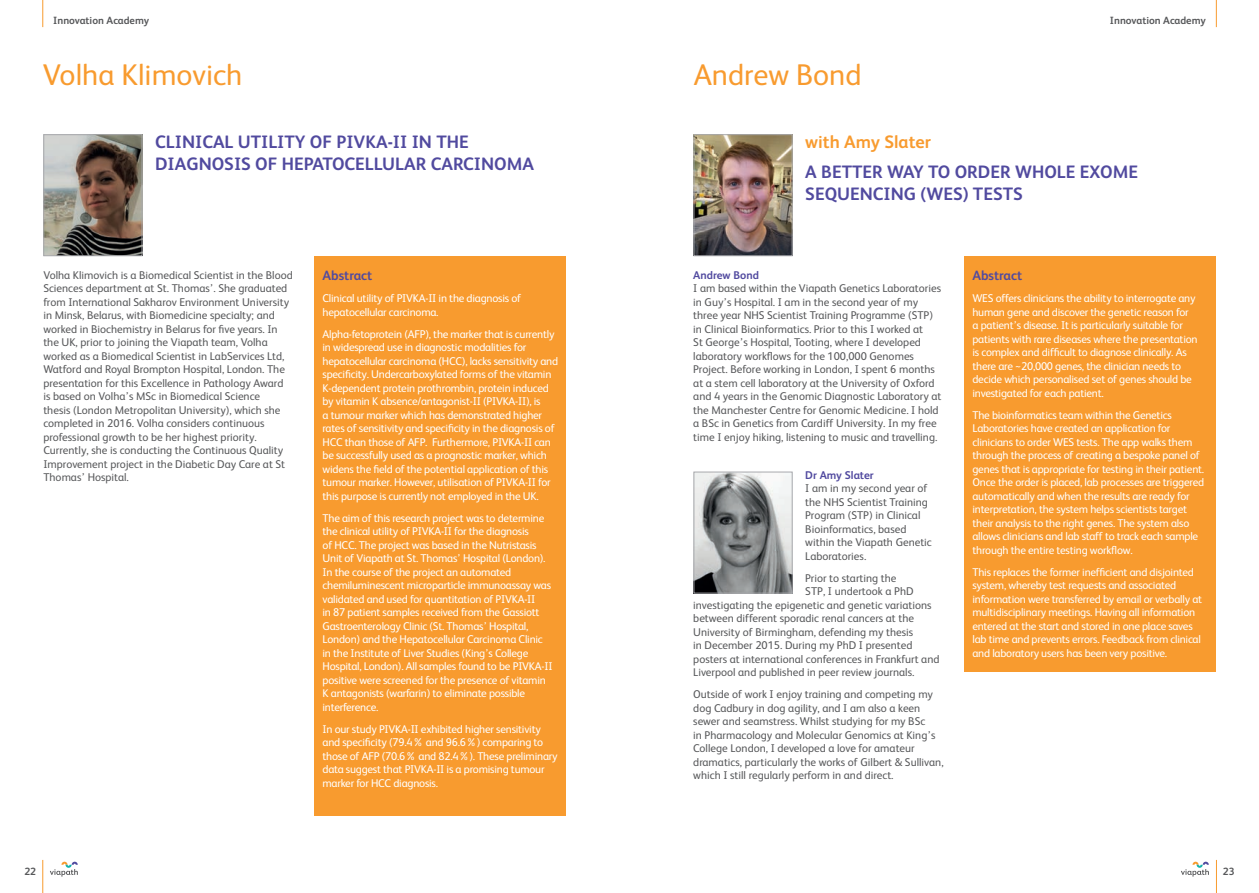
<style>
.page{position:relative;width:1259px;height:893px;background:#fff}
.page>*{position:absolute;margin:0;border:0;box-sizing:border-box;transform-origin:0 0}
.t1{font:30px "FS Albert";color:#f89b2f}
.t2{font:700 18px/21.6px "FS Albert";color:#514a9f}
.t3{font:700 18px "FS Albert";color:#f89b2f}
.t4{font:700 13.5px "FS Albert";color:#514a9f}
.t5{font:11.25px/13.5px "FS Albert";letter-spacing:-.02em;color:#fff}
.t6{font:11.25px/13.5px "FS Albert";color:#57585a}
.t7{font:700 11.25px "FS Albert";color:#514a9f}
.t8{font:700 10.5px "FS Albert";color:#57585a}
</style>
<div class="page">
<svg style="left:1181px;top:862px;width:28px;height:15px"></svg>
<svg style="left:50px;top:862px;width:28px;height:15px"></svg>
<hr style="left:1216px;top:860px;width:1px;height:33px;background:#f89b2f">
<hr style="left:42px;top:860px;width:1px;height:33px;background:#f89b2f">
<svg style="left:42px;top:0;width:1px;height:27px"></svg>
<svg style="left:1216px;top:0;width:1px;height:27px"></svg>
<div style="left:314px;top:256px;width:252px;height:559px;background:#f89b2f"></div>
<img style="left:45px;top:136px;width:95px;height:118px">
<div style="left:43px;top:134px;width:99px;height:122px;border:1px solid #a8a9ad"></div>
<img style="left:695px;top:474px;width:95px;height:117px">
<div style="left:693px;top:472px;width:99px;height:121px;border:1px solid #a8a9ad"></div>
<div style="left:964px;top:256px;width:251px;height:416px;background:#f89b2f"></div>
<img style="left:695px;top:136px;width:95px;height:118px">
<div style="left:693px;top:134px;width:99px;height:122px;border:1px solid #a8a9ad"></div>
<p class="t8" style="left:53px;top:13px;width:97px">Innovation Academy</p>
<p class="t8" style="left:1110px;top:13px;width:97px">Innovation Academy</p>
<h1 class="t1" style="left:43px;top:55px;width:201px">Volha Klimovich</h1>
<h1 class="t1" style="left:693px;top:55px;width:169px">Andrew Bond</h1>
<h2 class="t2" style="left:155px;top:130px;width:380px">CLINICAL UTILITY OF PIVKA-II IN THE<br>DIAGNOSIS OF HEPATOCELLULAR CARCINOMA</h2>
<h2 class="t3" style="left:805px;top:130px;width:127px">with Amy Slater</h2>
<h2 class="t2" style="left:805px;top:161px;width:334px">A BETTER WAY TO ORDER WHOLE EXOME<br>SEQUENCING (WES) TESTS</h2>
<p class="t6" style="left:43px;top:267px;width:251px">Volha Klimovich is a Biomedical Scientist in the Blood Sciences department at St. Thomas’. She graduated from International Sakharov Environment University in Minsk, Belarus, with Biomedicine specialty; and worked in Biochemistry in Belarus for five years. In the UK, prior to joining the Viapath team, Volha worked as a Biomedical Scientist in LabServices Ltd, Watford and Royal Brompton Hospital, London. The presentation for this Excellence in Pathology Award is based on Volha’s MSc in Biomedical Science<br>thesis (London Metropolitan University), which she completed in 2016. Volha considers continuous professional growth to be her highest priority.<br>Currently, she is conducting the Continuous Quality Improvement project in the Diabetic Day Care at St Thomas’ Hospital.</p>
<p class="t4" style="left:322px;top:267px;width:51px">Abstract</p>
<p class="t5" style="left:322px;top:291px;width:200px">Clinical utility of PIVKA-II in the diagnosis of hepatocellular carcinoma.</p>
<p class="t5" style="left:322px;top:327px;width:237px">Alpha-fetoprotein (AFP), the marker that is currently in widespread use in diagnostic modalities for hepatocellular carcinoma (HCC), lacks sensitivity and specificity. Undercarboxylated forms of the vitamin K-dependent protein prothrombin, protein induced by vitamin K absence/antagonist-II (PIVKA-II), is<br>a tumour marker which has demonstrated higher rates of sensitivity and specificity in the diagnosis of HCC than those of AFP. Furthermore, PIVKA-II can be successfully used as a prognostic marker, which widens the field of the potential application of this tumour marker. However, utilisation of PIVKA-II for this purpose is currently not employed in the UK.</p>
<p class="t5" style="left:322px;top:511px;width:231px">The aim of this research project was to determine the clinical utility of PIVKA-II for the diagnosis<br>of HCC. The project was based in the Nutristasis Unit of Viapath at St. Thomas’ Hospital (London).<br>In the course of the project an automated chemiluminescent microparticle immunoassay was validated and used for quantitation of PIVKA-II<br>in 87 patient samples received from the Gassiott Gastroenterology Clinic (St. Thomas’ Hospital, London) and the Hepatocellular Carcinoma Clinic in the Institute of Liver Studies (King’s College Hospital, London). All samples found to be PIVKA-II positive were screened for the presence of vitamin K antagonists (warfarin) to eliminate possible interference.</p>
<p class="t5" style="left:322px;top:722px;width:237px">In our study PIVKA-II exhibited higher sensitivity and specificity (79.4% and 96.6%) comparing to those of AFP (70.6% and 82.4%). These preliminary data suggest that PIVKA-II is a promising tumour marker for HCC diagnosis.</p>
<p class="t7" style="left:693px;top:267px;width:67px">Andrew Bond</p>
<p class="t6" style="left:693px;top:281px;width:250px">I am based within the Viapath Genetics Laboratories in Guy’s Hospital. I am in the second year of my three year NHS Scientist Training Programme (STP) in Clinical Bioinformatics. Prior to this I worked at<br>St George’s Hospital, Tooting, where I developed laboratory workflows for the 100,000 Genomes Project. Before working in London, I spent 6 months at a stem cell laboratory at the University of Oxford and 4 years in the Genomic Diagnostic Laboratory at the Manchester Centre for Genomic Medicine. I hold a BSc in Genetics from Cardiff University. In my free time I enjoy hiking, listening to music and travelling.</p>
<p class="t7" style="left:805px;top:467px;width:70px">Dr Amy Slater</p>
<p class="t6" style="left:805px;top:481px;width:128px">I am in my second year of the NHS Scientist Training<br>Program (STP) in Clinical<br>Bioinformatics, based within the Viapath Genetic<br>Laboratories.</p>
<p class="t6" style="left:805px;top:571px;width:93px">Prior to starting the</p>
<p class="t6" style="left:805px;top:584px;width:110px">STP, I undertook a PhD</p>
<p class="t6" style="left:693px;top:598px;width:240px">investigating the epigenetic and genetic variations</p>
<p class="t6" style="left:693px;top:611px;width:222px">between different sporadic renal cancers at the</p>
<p class="t6" style="left:693px;top:625px;width:221px">University of Birmingham, defending my thesis</p>
<p class="t6" style="left:693px;top:638px;width:221px">in December 2015. During my PhD I presented</p>
<p class="t6" style="left:693px;top:652px;width:248px">posters at international conferences in Frankfurt and</p>
<p class="t6" style="left:693px;top:665px;width:223px">Liverpool and published in peer review journals.</p>
<p class="t6" style="left:693px;top:687px;width:252px">Outside of work I enjoy training and competing my dog Cadbury in dog agility, and I am also a keen sewer and seamstress. Whilst studying for my BSc<br>in Pharmacology and Molecular Genomics at King’s College London, I developed a love for amateur dramatics, particularly the works of Gilbert &amp; Sullivan, which I still regularly perform in and direct.</p>
<p class="t4" style="left:972px;top:267px;width:51px">Abstract</p>
<p class="t5" style="left:972px;top:291px;width:227px">WES offers clinicians the ability to interrogate any human gene and discover the genetic reason for<br>a patient’s disease. It is particularly suitable for patients with rare diseases where the presentation is complex and difficult to diagnose clinically. As there are ~20,000 genes, the clinician needs to decide which personalised set of genes should be investigated for each patient.</p>
<p class="t5" style="left:972px;top:408px;width:233px">The bioinformatics team within the Genetics Laboratories have created an application for clinicians to order WES tests. The app walks them through the process of creating a bespoke panel of genes that is appropriate for testing in their patient.<br>Once the order is placed, lab processes are triggered automatically and when the results are ready for interpretation, the system helps scientists target their analysis to the right genes. The system also allows clinicians and lab staff to track each sample through the entire testing workflow.</p>
<p class="t5" style="left:972px;top:565px;width:231px">This replaces the former inefficient and disjointed system, whereby test requests and associated information were transferred by email or verbally at multidisciplinary meetings. Having all information entered at the start and stored in one place saves lab time and prevents errors. Feedback from clinical and laboratory users has been very positive.</p>
<p class="t8" style="left:24px;top:864px;width:13px">22</p>
<p class="t8" style="left:1222px;top:864px;width:13px">23</p>
</div>
